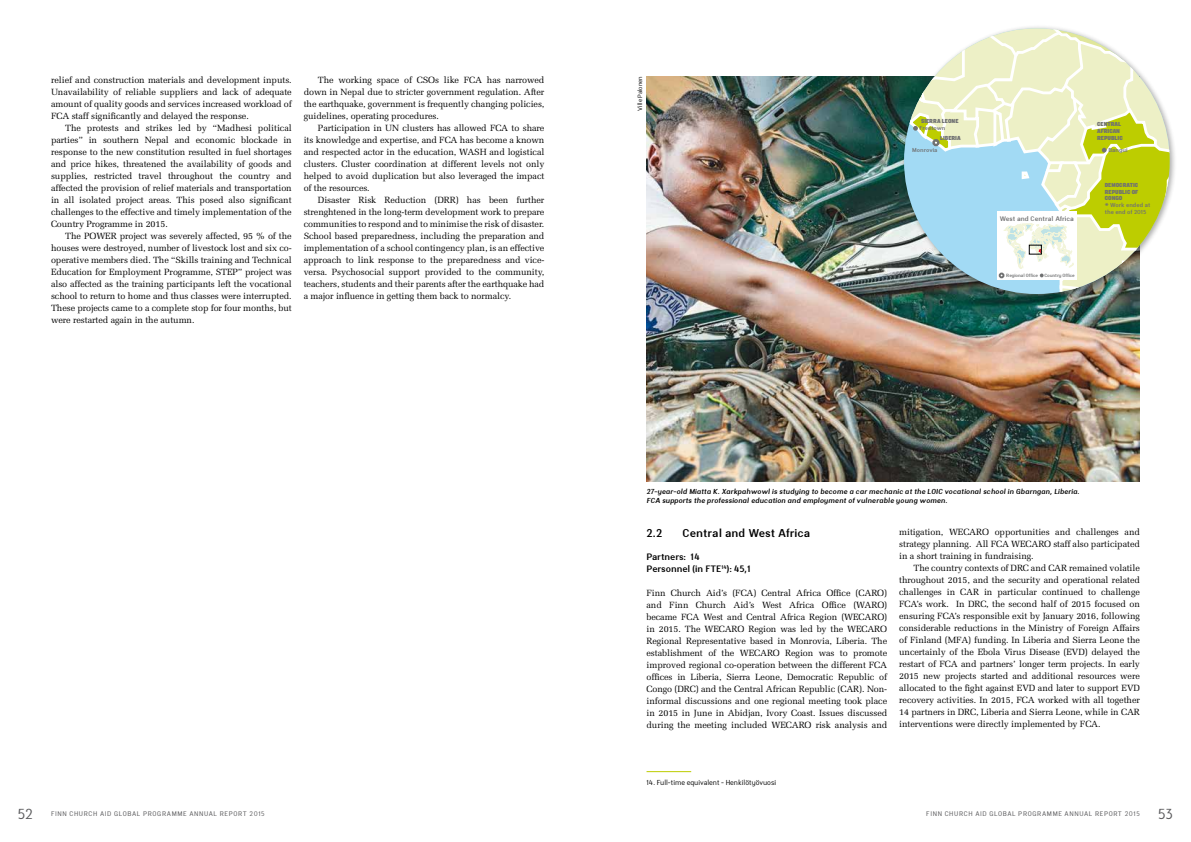
<style>
.page{position:relative;width:1191px;height:842px;background:#fff}
.page>*{position:absolute;margin:0;border:0;box-sizing:border-box;transform-origin:0 0}
.t1{font:14px "Malmo Sans Pro";color:#58585a}
.t2{font:700 11px "Malmo Sans Pro";color:#000}
.t3{font:9px/12px "Melior LT Std";letter-spacing:-.01em;color:#000;text-align:justify}
.t4{font:700 9px/12px "Malmo Sans Pro";letter-spacing:-.01em;color:#000}
.t5{font:italic 700 7px/9px "Malmo Sans Pro";color:#000}
.t6{font:7px "Malmo Sans Pro";color:#000}
.t7{font:6.5px "Malmo Sans Pro";letter-spacing:.09em;color:#58585a}
.t8{font:700 6.4px "Malmo Sans Pro";color:#707172}
.t9{font:6px "Malmo Sans Pro";color:#000}
.t10{font:5.6px/6.7px "Malmo Sans Pro Headline";color:#707172;text-align:justify}
.t11{font:700 5.6px/6.7px "Malmo Sans Pro";color:#707172}
.t12{font:700 4.5px "Malmo Sans Pro";letter-spacing:-.02em;color:#707172}
</style>
<div class="page">
<img style="left:646px;top:77px;width:494px;height:405px">
<div style="left:900px;top:24px;width:276px;height:277px;background:#000;opacity:.33"></div>
<svg style="left:904px;top:28px;width:265px;height:266px"></svg>
<hr style="left:646px;top:771px;width:45px;height:1px;background:#bdcd00">
<p class="t3" style="left:51px;top:74px;width:242px">relief and construction materials and development inputs.<br>Unavailability of reliable suppliers and lack of adequate amount of quality goods and services increased workload of FCA staff significantly and delayed the response.</p>
<p class="t3" style="left:51px;top:122px;width:242px;text-indent:14px">The protests and strikes led by “Madhesi political parties” in southern Nepal and economic blockade in response to the new constitution resulted in fuel shortages and price hikes, threatened the availability of goods and supplies, restricted travel throughout the country and affected the provision of relief materials and transportation in all isolated project areas. This posed also significant challenges to the effective and timely implementation of the Country Programme in 2015.</p>
<p class="t3" style="left:51px;top:230px;width:242px;text-indent:14px">The POWER project was severely affected, 95 % of the houses were destroyed, number of livestock lost and six co&shy;operative members died. The “Skills training and Technical Education for Employment Programme, STEP” project was also affected as the training participants left the vocational school to return to home and thus classes were interrupted.<br>These projects came to a complete stop for four months, but were restarted again in the autumn.</p>
<p class="t3" style="left:304px;top:74px;width:242px;text-indent:14px">The working space of CSOs like FCA has narrowed down in Nepal due to stricter government regulation. After the earthquake, government is frequently changing policies, guidelines, operating procedures.</p>
<p class="t3" style="left:304px;top:122px;width:242px;text-indent:14px">Participation in UN clusters has allowed FCA to share its knowledge and expertise, and FCA has become a known and respected actor in the education, WASH and logistical clusters. Cluster coordination at different levels not only helped to avoid duplication but also leveraged the impact of the resources.</p>
<p class="t3" style="left:304px;top:194px;width:242px;text-indent:14px">Disaster Risk Reduction (DRR) has been further strenghtened in the long-term development work to prepare communities to respond and to minimise the risk of disaster.<br>School based preparedness, including the preparation and implementation of a school contingency plan, is an effective approach to link response to the preparedness and vice&shy;versa. Psychosocial support provided to the community, teachers, students and their parents after the earthquake had a major influence in getting them back to normalcy.</p>
<p class="t9" style="left:635px;top:111px;width:36px;rotate:-90deg">Ville Palonen</p>
<p class="t10" style="left:921px;top:117px;width:39px">SIERRA LEONE</p>
<p class="t10" style="left:940px;top:134px;width:22px">LIBERIA</p>
<p class="t11" style="left:912px;top:146px;width:27px">Monrovia</p>
<p class="t11" style="left:919px;top:124px;width:27px">Freetown</p>
<p class="t8" style="left:999px;top:213px;width:76px">West and Central Africa</p>
<p class="t12" style="left:1006px;top:272px;width:33px">Regional Office</p>
<p class="t12" style="left:1044px;top:272px;width:32px">Country Office</p>
<p class="t10" style="left:1097px;top:121px;width:27px;text-align:left">CENTRAL<br>AFRICAN<br>REPUBLIC</p>
<p class="t11" style="left:1108px;top:146px;width:21px">Bangui</p>
<p class="t10" style="left:1104px;top:181px;width:35px">DEMOCRATIC REPUBLIC OF CONGO</p>
<p class="t11" style="left:1104px;top:202px;width:47px">* Work ended at the end of 2015</p>
<p class="t5" style="left:646px;top:486px;width:434px">27-year-old Miatta K. Xarkpahwowl is studying to become a car mechanic at the LOIC vocational school in Gbarngan, Liberia.<br>FCA supports the professional education and employment of vulnerable young women.</p>
<p class="t2" style="left:646px;top:525px;width:17px">2.2</p>
<p class="t2" style="left:682px;top:525px;width:129px">Central and West Africa</p>
<p class="t4" style="left:646px;top:550px;width:106px">Partners: 14<br>Personnel (in FTE<sup>14</sup>): 45,1</p>
<p class="t3" style="left:646px;top:587px;width:242px">Finn Church Aid’s (FCA) Central Africa Office (CARO) and Finn Church Aid’s West Africa Office (WARO) became FCA West and Central Africa Region (WECARO) in 2015. The WECARO Region was led by the WECARO Regional Representative based in Monrovia, Liberia. The establishment of the WECARO Region was to promote improved regional co-operation between the different FCA offices in Liberia, Sierra Leone, Democratic Republic of Congo (DRC) and the Central African Republic (CAR). Non&shy;informal discussions and one regional meeting took place in 2015 in June in Abidjan, Ivory Coast. Issues discussed during the meeting included WECARO risk analysis and</p>
<p class="t3" style="left:899px;top:526px;width:242px">mitigation, WECARO opportunities and challenges and strategy planning. All FCA WECARO staff also participated in a short training in fundraising.</p>
<p class="t3" style="left:899px;top:562px;width:242px;text-indent:14px">The country contexts of DRC and CAR remained volatile throughout 2015, and the security and operational related challenges in CAR in particular continued to challenge FCA’s work. In DRC, the second half of 2015 focused on ensuring FCA’s responsible exit by January 2016, following considerable reductions in the Ministry of Foreign Affairs of Finland (MFA) funding. In Liberia and Sierra Leone the uncertainly of the Ebola Virus Disease (EVD) delayed the restart of FCA and partners’ longer term projects. In early 2015 new projects started and additional resources were allocated to the fight against EVD and later to support EVD recovery activities. In 2015, FCA worked with all together 14 partners in DRC, Liberia and Sierra Leone, while in CAR interventions were directly implemented by FCA.</p>
<p class="t6" style="left:646px;top:777px;width:131px">14. Full-time equivalent - Henkilötyövuosi</p>
<h1 class="t1" style="left:18px;top:803px;width:17px">52</h1>
<p class="t7" style="left:51px;top:809px;width:215px">FINN CHURCH AID GLOBAL PROGRAMME ANNUAL REPORT 2015</p>
<p class="t7" style="left:926px;top:809px;width:215px">FINN CHURCH AID GLOBAL PROGRAMME ANNUAL REPORT 2015</p>
<h1 class="t1" style="left:1158px;top:803px;width:16px">53</h1>
</div>
